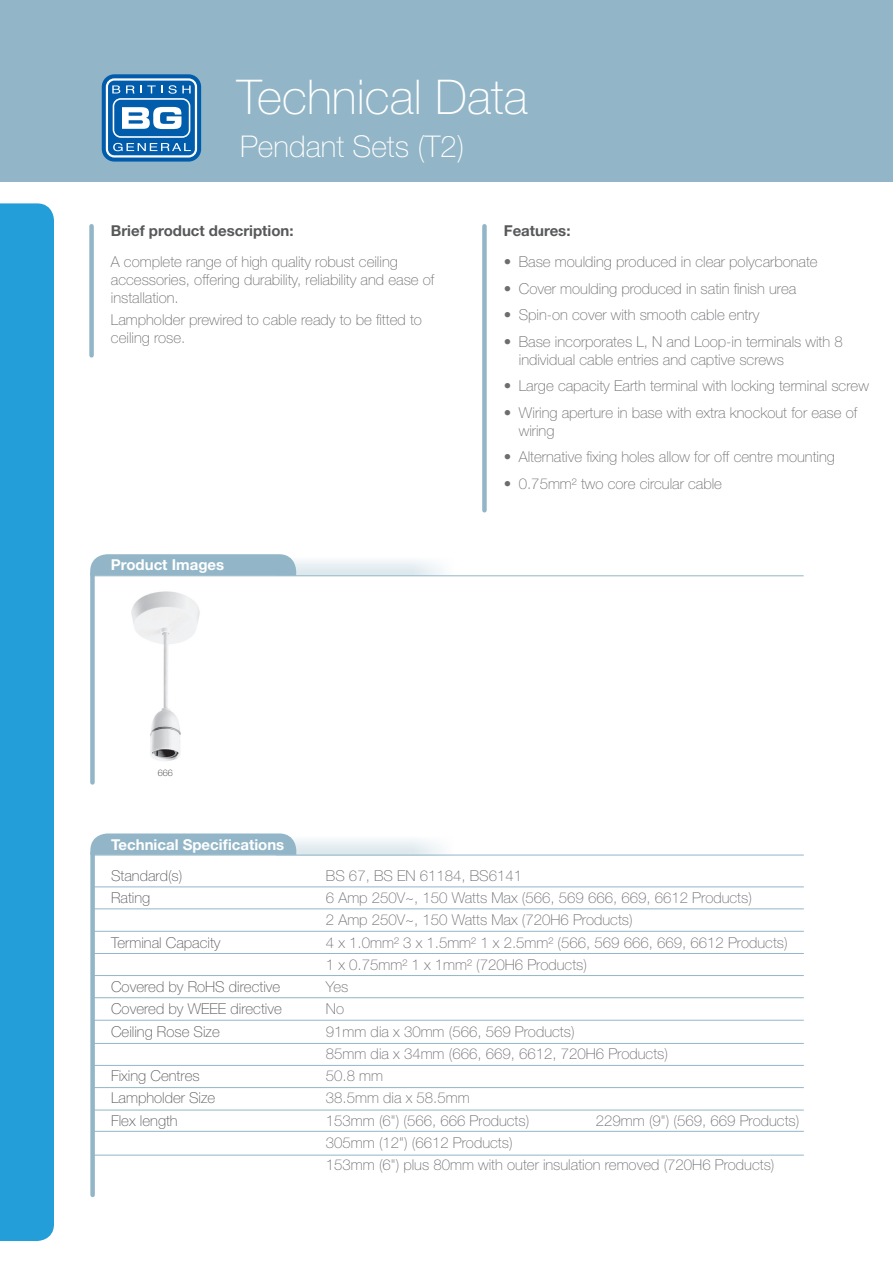
<style>
.page{position:relative;width:893px;height:1263px;background:#fff}
.page>*{position:absolute;margin:0;border:0;box-sizing:border-box;transform-origin:0 0}
.t1{font:100 48px "Helvetica Neue";color:#fff}
.t2{font:100 30px "Helvetica Neue";color:#fff}
.t3{font:100 15px/22.2px "Helvetica Neue";color:#6c6d70}
.t4{font:100 15px/22.2px "Helvetica Neue";color:#57585a}
.t5{font:700 15px "Helvetica Neue";color:#fff}
.t6{font:700 15px "Helvetica Neue";color:#57585a}
.t7{font:100 9px "Helvetica Neue";color:#231f20}
</style>
<div class="page">
<div style="left:0;top:0;width:893px;height:181px;background:#92b6c7"></div>
<div style="left:102px;top:74px;width:99px;height:88px;background:linear-gradient(to right,#025eab,#035eab);border-radius:13px"></div>
<svg style="left:106px;top:78px;width:91px;height:80px;background:#5190c5"></svg>
<div style="left:482px;top:226px;width:5px;height:284px;background:#92b6c7"></div>
<div style="left:89px;top:226px;width:5px;height:129px;background:#92b6c7"></div>
<div style="left:0;top:203px;width:54px;height:1038px;background:#239ed9"></div>
<svg style="left:296px;top:560px;width:146px;height:15px"></svg>
<svg style="left:90px;top:554px;width:206px;height:21px;background:#96b8c9"></svg>
<div style="left:90px;top:574px;width:5px;height:208px;background:#92b6c7"></div>
<hr style="left:92px;top:575px;width:712px;height:1px;background:#92b6c7">
<hr style="left:93px;top:887px;width:711px;height:1px;background:#92b6c7">
<hr style="left:93px;top:931px;width:711px;height:1px;background:#92b6c7">
<hr style="left:93px;top:975px;width:711px;height:1px;background:#92b6c7">
<hr style="left:93px;top:1065px;width:711px;height:1px;background:#92b6c7">
<hr style="left:93px;top:1020px;width:711px;height:1px;background:#92b6c7">
<hr style="left:93px;top:1110px;width:711px;height:1px;background:#92b6c7">
<hr style="left:93px;top:1043px;width:711px;height:1px;background:#92b6c7">
<hr style="left:93px;top:1131px;width:711px;height:1px;background:#92b6c7">
<hr style="left:93px;top:1155px;width:711px;height:1px;background:#92b6c7">
<hr style="left:93px;top:909px;width:711px;height:1px;background:#92b6c7">
<hr style="left:93px;top:953px;width:711px;height:1px;background:#92b6c7">
<hr style="left:93px;top:997px;width:711px;height:1px;background:#92b6c7">
<hr style="left:93px;top:1087px;width:711px;height:1px;background:#92b6c7">
<svg style="left:296px;top:840px;width:167px;height:15px"></svg>
<svg style="left:90px;top:833px;width:206px;height:22px;background:#97b9c9"></svg>
<div style="left:90px;top:853px;width:5px;height:342px;background:#92b6c7"></div>
<hr style="left:93px;top:855px;width:711px;height:1px;background:#92b6c7">
<img style="left:131px;top:591px;width:69px;height:170px">
<h1 class="t1" style="left:237px;top:70px;width:292px">Technical Data</h1>
<h2 class="t2" style="left:240px;top:129px;width:225px">Pendant Sets (T2)</h2>
<p class="t6" style="left:111px;top:221px;width:184px">Brief product description:</p>
<p class="t3" style="left:111px;top:253px;width:325px;line-height:18px">A complete range of high quality robust ceiling accessories, offering durability, reliability and ease of installation.</p>
<p class="t3" style="left:111px;top:311px;width:313px;line-height:18px">Lampholder prewired to cable ready to be fitted to ceiling rose.</p>
<p class="t5" style="left:111px;top:556px;width:115px">Product Images</p>
<p class="t6" style="left:504px;top:221px;width:68px">Features:</p>
<p class="t3" style="left:504px;top:250px;width:315px">• Base moulding produced in clear polycarbonate</p>
<p class="t3" style="left:504px;top:277px;width:294px">• Cover moulding produced in satin finish urea</p>
<p class="t3" style="left:504px;top:303px;width:257px">• Spin-on cover with smooth cable entry</p>
<p class="t3" style="left:519px;top:332px;width:325px;line-height:18px;text-indent:-15px">• Base incorporates L, N and Loop-in terminals with 8 individual cable entries and captive screws</p>
<p class="t3" style="left:504px;top:375px;width:367px">• Large capacity Earth terminal with locking terminal screw</p>
<p class="t3" style="left:519px;top:403px;width:340px;line-height:18px;text-indent:-15px">• Wiring aperture in base with extra knockout for ease of wiring</p>
<p class="t3" style="left:504px;top:446px;width:333px">• Alternative fixing holes allow for off centre mounting</p>
<p class="t3" style="left:504px;top:472px;width:220px">• 0.75mm² two core circular cable</p>
<p class="t7" style="left:158px;top:768px;width:17px">666</p>
<p class="t5" style="left:111px;top:835px;width:175px">Technical Specifications</p>
<p class="t4" style="left:111px;top:864px;width:73px">Standard(s)<br>Rating</p>
<p class="t4" style="left:111px;top:931px;width:111px">Terminal Capacity</p>
<p class="t4" style="left:111px;top:976px;width:172px;text-align:justify">Covered by RoHS directive Covered by WEEE directive Ceiling Rose Size</p>
<p class="t4" style="left:111px;top:1065px;width:106px">Fixing Centres<br>Lampholder Size<br>Flex length</p>
<p class="t3" style="left:326px;top:864px;width:463px">BS 67, BS EN 61184, BS6141<br>6 Amp 250V~, 150 Watts Max (566, 569 666, 669, 6612 Products)<br>2 Amp 250V~, 150 Watts Max (720H6 Products)<br>4 x 1.0mm² 3 x 1.5mm² 1 x 2.5mm² (566, 569 666, 669, 6612 Products)<br>1 x 0.75mm² 1 x 1mm² (720H6 Products)<br>Yes<br>No<br>91mm dia x 30mm (566, 569 Products)<br>85mm dia x 34mm (666, 669, 6612, 720H6 Products)<br>50.8 mm<br>38.5mm dia x 58.5mm<br>153mm (6") (566, 666 Products)</p>
<p class="t3" style="left:596px;top:1109px;width:205px">229mm (9") (569, 669 Products)</p>
<p class="t3" style="left:326px;top:1131px;width:450px">305mm (12") (6612 Products)<br>153mm (6") plus 80mm with outer insulation removed (720H6 Products)</p>
</div>
